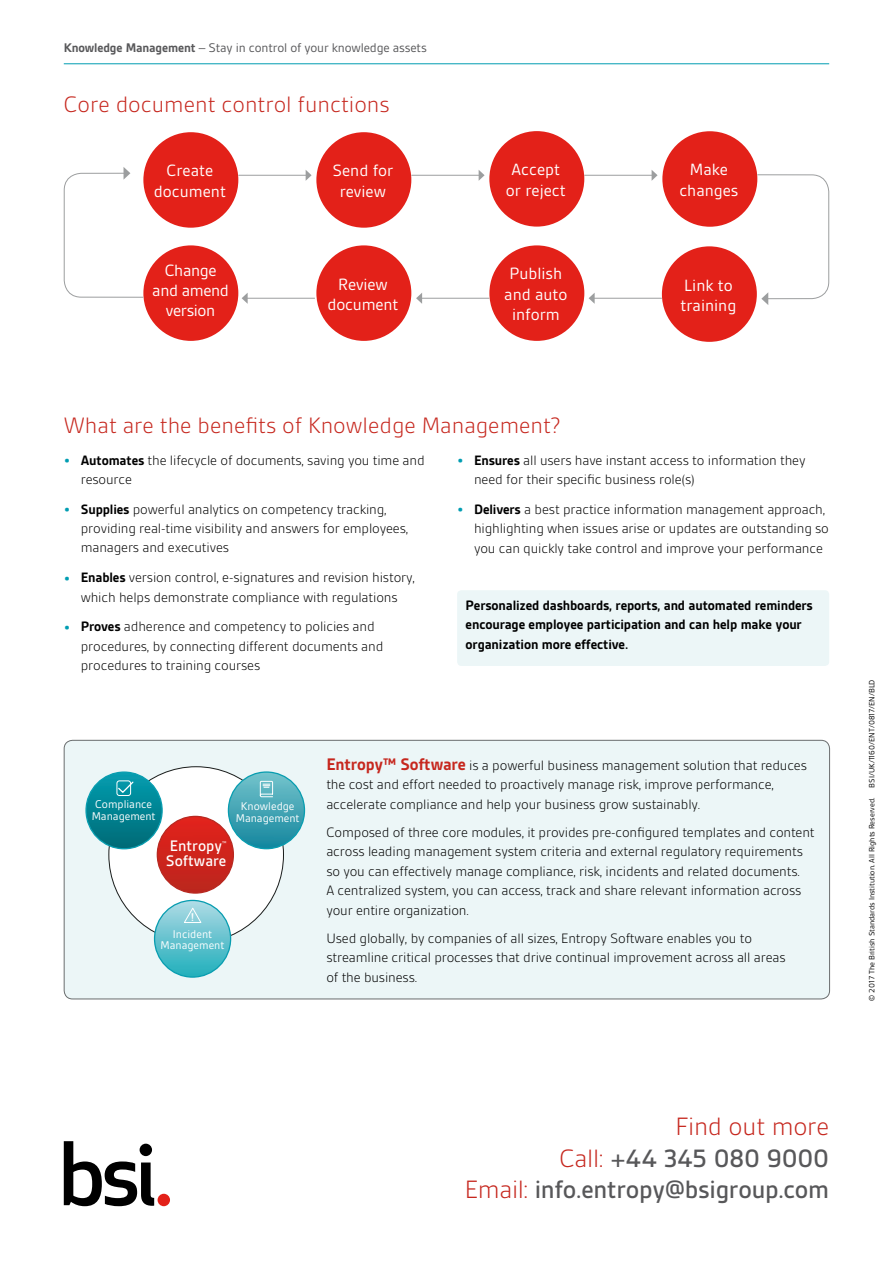
<style>
.page{position:relative;width:893px;height:1263px;background:#fff}
.page>*{position:absolute;margin:0;border:0;box-sizing:border-box;transform-origin:0 0}
.t1{font:500 27px/31.5px "BSI Gesta";letter-spacing:-.01em;color:#58585a;text-align:right}
.t2{font:300 24px "BSI Gesta";color:#c6271e}
.t3{font:17.55px/20.2px "BSI Gesta";color:#fff;text-align:center}
.t4{font:17.55px/20.2px "BSI Gesta";letter-spacing:-.02em;color:#fff;text-align:center}
.t5{font:500 16.5px "BSI Gesta";color:#fff}
.t6{font:300 14.7px/19.4px "BSI Gesta";letter-spacing:-.01em;color:#000}
.t7{font:700 14.7px/19.5px "BSI Gesta";letter-spacing:-.01em;color:#000}
.t8{font:13.5px "BSI Gesta";letter-spacing:-.01em;color:#58585a}
.t9{font:12px/11.6px "BSI Gesta";color:#fff;text-align:center}
.t10{font:700 12px "BSI Gesta";color:#fff}
.t11{font:8.25px "BSI Gesta";letter-spacing:-.005em;color:#000}
.t12{font:6px "BSI Gesta";color:#fff}
.s1{font-weight:700}
.s2{font-weight:700;font-size:16.5px;color:#009db2}
.s3{font-weight:700;font-size:18px;color:#c6271e}
.s4{font-weight:300;color:#c6271e}
</style>
<div class="page">
<svg style="left:64px;top:1141px;width:90px;height:65px"></svg>
<div style="left:158px;top:1194px;width:12px;height:12px;background:#e32119;border-radius:50%"></div>
<hr style="left:64px;top:64px;width:765px;height:1px;background:#009db2">
<div style="left:457px;top:590px;width:372px;height:76px;background:#ecf6f7;border-radius:4px"></div>
<div style="left:64px;top:740px;width:766px;height:259px;background:#ecf6f7;border-radius:9px"></div>
<div style="left:64px;top:740px;width:766px;height:259px;border:1px solid #6a6d6e;border-radius:9px"></div>
<div style="left:109px;top:767px;width:174px;height:176px;background:#fff;border-radius:50%"></div>
<div style="left:157px;top:816px;width:76px;height:77px;background:linear-gradient(to bottom,#e0241d,#bc251d);border-radius:38px"></div>
<div style="left:157px;top:816px;width:77px;height:78px;border:1px solid #b82921;border-radius:50%"></div>
<svg style="left:155px;top:900px;width:76px;height:77px;background:#60c1cd"></svg>
<div style="left:154px;top:900px;width:77px;height:78px;border:1px solid #089db0;border-radius:50%"></div>
<svg style="left:228px;top:772px;width:76px;height:77px;background:#41a4b4"></svg>
<div style="left:228px;top:771px;width:77px;height:78px;border:1px solid #089db0;border-radius:50%"></div>
<svg style="left:86px;top:772px;width:76px;height:77px;background:#018393"></svg>
<div style="left:85px;top:771px;width:78px;height:78px;border:1px solid #089db0;border-radius:50%"></div>
<svg style="left:260px;top:781px;width:13px;height:16px"></svg>
<svg style="left:183px;top:907px;width:19px;height:16px"></svg>
<div style="left:117px;top:780px;width:14px;height:16px;border:1px solid #fff;border-radius:2px"></div>
<svg style="left:117px;top:780px;width:18px;height:14px"></svg>
<hr style="left:594px;top:298px;width:68px;height:1px;background:#9c9e9f">
<svg style="left:589px;top:293px;width:6px;height:11px"></svg>
<hr style="left:421px;top:298px;width:68px;height:1px;background:#9c9e9f">
<svg style="left:416px;top:293px;width:6px;height:11px"></svg>
<hr style="left:247px;top:298px;width:68px;height:1px;background:#9c9e9f">
<svg style="left:242px;top:293px;width:6px;height:11px"></svg>
<hr style="left:238px;top:175px;width:68px;height:1px;background:#9c9e9f">
<svg style="left:306px;top:170px;width:6px;height:11px"></svg>
<hr style="left:411px;top:175px;width:68px;height:1px;background:#9c9e9f">
<svg style="left:479px;top:170px;width:6px;height:11px"></svg>
<hr style="left:584px;top:175px;width:68px;height:1px;background:#9c9e9f">
<svg style="left:652px;top:170px;width:6px;height:11px"></svg>
<div style="left:316px;top:132px;width:95px;height:96px;background:#e32119;border-radius:50%"></div>
<div style="left:316px;top:245px;width:95px;height:96px;background:#e32119;border-radius:50%"></div>
<div style="left:143px;top:132px;width:95px;height:96px;background:#e32119;border-radius:50%"></div>
<div style="left:143px;top:245px;width:95px;height:96px;background:#e32119;border-radius:50%"></div>
<svg style="left:63px;top:167px;width:81px;height:131px"></svg>
<div style="left:489px;top:245px;width:95px;height:96px;background:#e32119;border-radius:50%"></div>
<div style="left:489px;top:131px;width:95px;height:96px;background:#e32119;border-radius:50%"></div>
<div style="left:662px;top:246px;width:95px;height:96px;background:#e32119;border-radius:50%"></div>
<div style="left:662px;top:131px;width:95px;height:96px;background:#e32119;border-radius:50%"></div>
<svg style="left:756px;top:174px;width:74px;height:131px"></svg>
<p class="t8" style="left:64px;top:41px;width:365px"><span class="s1">Knowledge Management</span> – Stay in control of your knowledge assets</p>
<h2 class="t2" style="left:64px;top:92px;width:327px">Core document control functions</h2>
<p class="t3" style="left:154px;top:161px;width:74px">Create document</p>
<p class="t3" style="left:332px;top:161px;width:62px">Send for review</p>
<p class="t3" style="left:506px;top:160px;width:61px">Accept or reject</p>
<p class="t4" style="left:152px;top:260px;width:78px">Change and amend version</p>
<p class="t3" style="left:504px;top:264px;width:65px">Publish and auto inform</p>
<p class="t3" style="left:327px;top:274px;width:72px">Review document</p>
<p class="t3" style="left:679px;top:160px;width:61px">Make changes</p>
<p class="t3" style="left:680px;top:275px;width:57px;text-align:left">Link to training</p>
<h2 class="t2" style="left:64px;top:413px;width:498px">What are the benefits of Knowledge Management?</h2>
<p class="t6" style="left:81px;top:450px;width:345px;text-indent:-17px"><span class="s2">•</span> <span class="s1">Automates</span> the lifecycle of documents, saving you time and resource</p>
<p class="t6" style="left:81px;top:499px;width:329px;text-indent:-17px"><span class="s2">•</span> <span class="s1">Supplies</span> powerful analytics on competency tracking, providing real-time visibility and answers for employees, managers and executives</p>
<p class="t6" style="left:64px;top:568px;width:353px;text-align:center"><span class="s2">•</span> <span class="s1">Enables</span> version control, e-signatures and revision history, which helps demonstrate compliance with regulations</p>
<p class="t6" style="left:81px;top:617px;width:304px;text-indent:-17px"><span class="s2">•</span> <span class="s1">Proves</span> adherence and competency to policies and procedures, by connecting different documents and procedures to training courses</p>
<p class="t6" style="left:474px;top:450px;width:333px;text-indent:-17px"><span class="s2">•</span> <span class="s1">Ensures</span> all users have instant access to information they need for their specific business role(s)</p>
<p class="t6" style="left:474px;top:499px;width:356px;text-indent:-17px"><span class="s2">•</span> <span class="s1">Delivers</span> a best practice information management approach, highlighting when issues arise or updates are outstanding so you can quickly take control and improve your performance</p>
<p class="t7" style="left:466px;top:595px;width:349px">Personalized dashboards, reports, and automated reminders encourage employee participation and can help make your organization more effective.</p>
<p class="t9" style="left:92px;top:799px;width:65px;text-align:left">Compliance<br>Management</p>
<p class="t5" style="left:170px;top:837px;width:54px">Entropy</p>
<p class="t12" style="left:222px;top:840px;width:6px">™</p>
<p class="t5" style="left:166px;top:852px;width:62px">Software</p>
<p class="t9" style="left:236px;top:800px;width:65px">Knowledge<br>Management</p>
<p class="t10" style="left:191px;top:911px;width:5px">!</p>
<p class="t9" style="left:161px;top:928px;width:65px">Incident<br>Management</p>
<p class="t6" style="left:326px;top:755px;width:482px"><span class="s3">Entropy™ Software</span> is a powerful business management solution that reduces the cost and effort needed to proactively manage risk, improve performance, accelerate compliance and help your business grow sustainably.</p>
<p class="t6" style="left:326px;top:822px;width:490px">Composed of three core modules, it provides pre-configured templates and content across leading management system criteria and external regulatory requirements so you can effectively manage compliance, risk, incidents and related documents.<br>A centralized system, you can access, track and share relevant information across your entire organization.</p>
<p class="t6" style="left:326px;top:928px;width:461px">Used globally, by companies of all sizes, Entropy Software enables you to streamline critical processes that drive continual improvement across all areas of the business.</p>
<p class="t11" style="left:868px;top:1001px;width:323px;rotate:-90deg">© 2017 The British Standards Institution. All Rights Reserved. BSI/UK/1160/ENT/0817/EN/BLD</p>
<h1 class="t1" style="left:465px;top:1111px;width:366px"><span class="s4">Find out more<br>Call:</span> +44 345 080 9000<br><span class="s4">Email:</span> info.entropy@bsigroup.com</h1>
</div>
